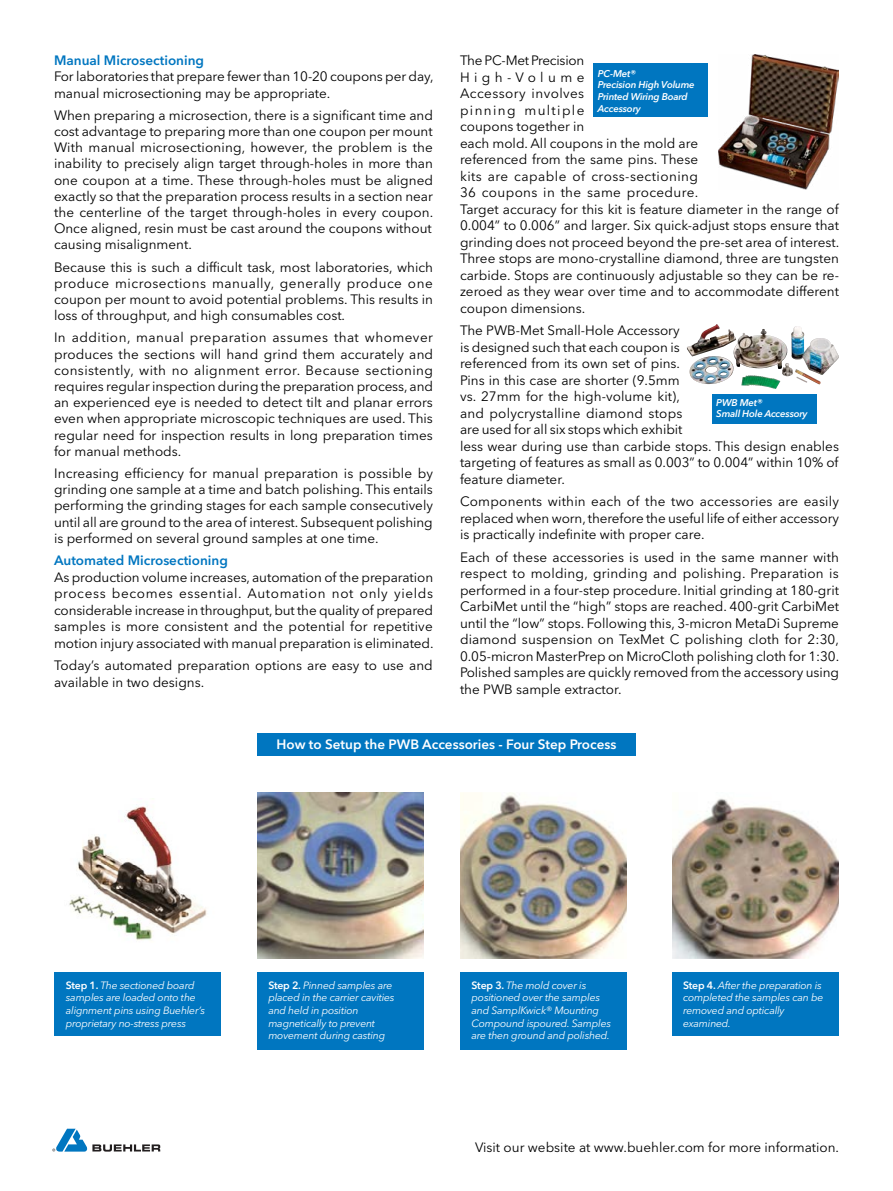
<style>
.page{position:relative;width:893px;height:1191px;background:#fff}
.page>*{position:absolute;margin:0;border:0;box-sizing:border-box;transform-origin:0 0}
.t1{font:13.5px/16.5px "Avenir Next LT Pro";color:#000;text-align:justify}
.t2{font:600 13.5px "Avenir Next LT Pro";color:#0076c0}
.t3{font:600 13.5px "Avenir Next LT Pro";color:#fff}
.t4{font:italic 10.5px/12.6px "Avenir Next LT Pro";letter-spacing:-.02em;color:#fff}
.t5{font:italic 600 9.75px/11.7px "Avenir Next LT Pro";letter-spacing:-.02em;color:#fff}
.s1{font-weight:600;font-style:normal}
</style>
<div class="page">
<svg style="left:52px;top:1128px;width:108px;height:23px"></svg>
<div style="left:54px;top:972px;width:166px;height:64px;background:#0076c0"></div>
<div style="left:257px;top:972px;width:166px;height:78px;background:#0076c0"></div>
<div style="left:460px;top:972px;width:166px;height:78px;background:#0076c0"></div>
<div style="left:672px;top:972px;width:167px;height:64px;background:#0076c0"></div>
<div style="left:257px;top:733px;width:379px;height:23px;background:#0076c0"></div>
<img style="left:718px;top:54px;width:121px;height:135px">
<div style="left:594px;top:64px;width:114px;height:53px;background:#0076c0"></div>
<div style="left:712px;top:394px;width:104px;height:30px;background:#0076c0"></div>
<img style="left:696px;top:325px;width:20px;height:18px">
<img style="left:69px;top:798px;width:138px;height:142px">
<img style="left:460px;top:793px;width:166px;height:165px">
<img style="left:672px;top:798px;width:167px;height:160px">
<img style="left:257px;top:792px;width:166px;height:166px">
<p class="t2" style="left:54px;top:52px;width:152px">Manual Microsectioning</p>
<p class="t1" style="left:54px;top:68px;width:381px">For laboratories that prepare fewer than 10-20 coupons per day, manual microsectioning may be appropriate.</p>
<p class="t1" style="left:54px;top:107px;width:381px">When preparing a microsection, there is a significant time and cost advantage to preparing more than one coupon per mount With manual microsectioning, however, the problem is the inability to precisely align target through-holes in more than one coupon at a time. These through-holes must be aligned exactly so that the preparation process results in a section near the centerline of the target through-holes in every coupon.<br>Once aligned, resin must be cast around the coupons without causing misalignment.</p>
<p class="t1" style="left:54px;top:259px;width:380px">Because this is such a difficult task, most laboratories, which produce microsections manually, generally produce one coupon per mount to avoid potential problems. This results in loss of throughput, and high consumables cost.</p>
<p class="t1" style="left:54px;top:329px;width:381px">In addition, manual preparation assumes that whomever produces the sections will hand grind them accurately and consistently, with no alignment error. Because sectioning requires regular inspection during the preparation process, and an experienced eye is needed to detect tilt and planar errors even when appropriate microscopic techniques are used. This regular need for inspection results in long preparation times for manual methods.</p>
<p class="t1" style="left:54px;top:465px;width:381px">Increasing efficiency for manual preparation is possible by grinding one sample at a time and batch polishing. This entails performing the grinding stages for each sample consecutively until all are ground to the area of interest. Subsequent polishing is performed on several ground samples at one time.</p>
<p class="t2" style="left:54px;top:552px;width:175px">Automated Microsectioning</p>
<p class="t1" style="left:54px;top:569px;width:381px">As production volume increases, automation of the preparation process becomes essential. Automation not only yields considerable increase in throughput, but the quality of prepared samples is more consistent and the potential for repetitive motion injury associated with manual preparation is eliminated.</p>
<p class="t1" style="left:54px;top:657px;width:380px">Today’s automated preparation options are easy to use and available in two designs.</p>
<p class="t1" style="left:460px;top:52px;width:381px;text-align:left">The PC-Met Precision<br>High-Volume<br>Accessory involves<br>pinning multiple<br>coupons together in<br>each mold. All coupons in the mold are<br>referenced from the same pins. These<br>kits are capable of cross-sectioning<br>36 coupons in the same procedure.<br>Target accuracy for this kit is feature diameter in the range of 0.004” to 0.006” and larger. Six quick-adjust stops ensure that grinding does not proceed beyond the pre-set area of interest.<br>Three stops are mono-crystalline diamond, three are tungsten carbide. Stops are continuously adjustable so they can be re&shy;zeroed as they wear over time and to accommodate different coupon dimensions.</p>
<p class="t1" style="left:460px;top:322px;width:380px;text-align:left">The PWB-Met Small-Hole Accessory<br>is designed such that each coupon is<br>referenced from its own set of pins.<br>Pins in this case are shorter (9.5mm<br>vs. 27mm for the high-volume kit),<br>and polycrystalline diamond stops<br>are used for all six stops which exhibit<br>less wear during use than carbide stops. This design enables targeting of features as small as 0.003” to 0.004” within 10% of feature diameter.</p>
<p class="t1" style="left:460px;top:493px;width:381px">Components within each of the two accessories are easily replaced when worn, therefore the useful life of either accessory is practically indefinite with proper care.</p>
<p class="t1" style="left:460px;top:548px;width:381px">Each of these accessories is used in the same manner with respect to molding, grinding and polishing. Preparation is performed in a four-step procedure. Initial grinding at 180-grit CarbiMet until the “high” stops are reached. 400-grit CarbiMet until the “low” stops. Following this, 3-micron MetaDi Supreme diamond suspension on TexMet C polishing cloth for 2:30, 0.05-micron MasterPrep on MicroCloth polishing cloth for 1:30.<br>Polished samples are quickly removed from the accessory using the PWB sample extractor.</p>
<p class="t5" style="left:598px;top:67px;width:98px">PC-Met®<br>Precision High Volume<br>Printed Wiring Board<br>Accessory</p>
<p class="t5" style="left:716px;top:396px;width:93px">PWB Met®<br>Small Hole Accessory</p>
<p class="t3" style="left:276px;top:736px;width:342px">How to Setup the PWB Accessories - Four Step Process</p>
<p class="t4" style="left:66px;top:978px;width:141px"><span class="s1">Step 1.</span> The sectioned board samples are loaded onto the alignment pins using Buehler’s proprietary no-stress press</p>
<p class="t4" style="left:268px;top:978px;width:128px"><span class="s1">Step 2.</span> Pinned samples are placed in the carrier cavities and held in position magnetically to prevent movement during casting</p>
<p class="t4" style="left:472px;top:978px;width:141px"><span class="s1">Step 3.</span> The mold cover is positioned over the samples and SamplKwick® Mounting<br>Compound ispoured. Samples are then ground and polished.</p>
<p class="t4" style="left:683px;top:978px;width:142px"><span class="s1">Step 4.</span> After the preparation is completed the samples can be removed and optically examined.</p>
<p class="t1" style="left:475px;top:1138px;width:366px">Visit our website at www.buehler.com for more information.</p>
</div>
